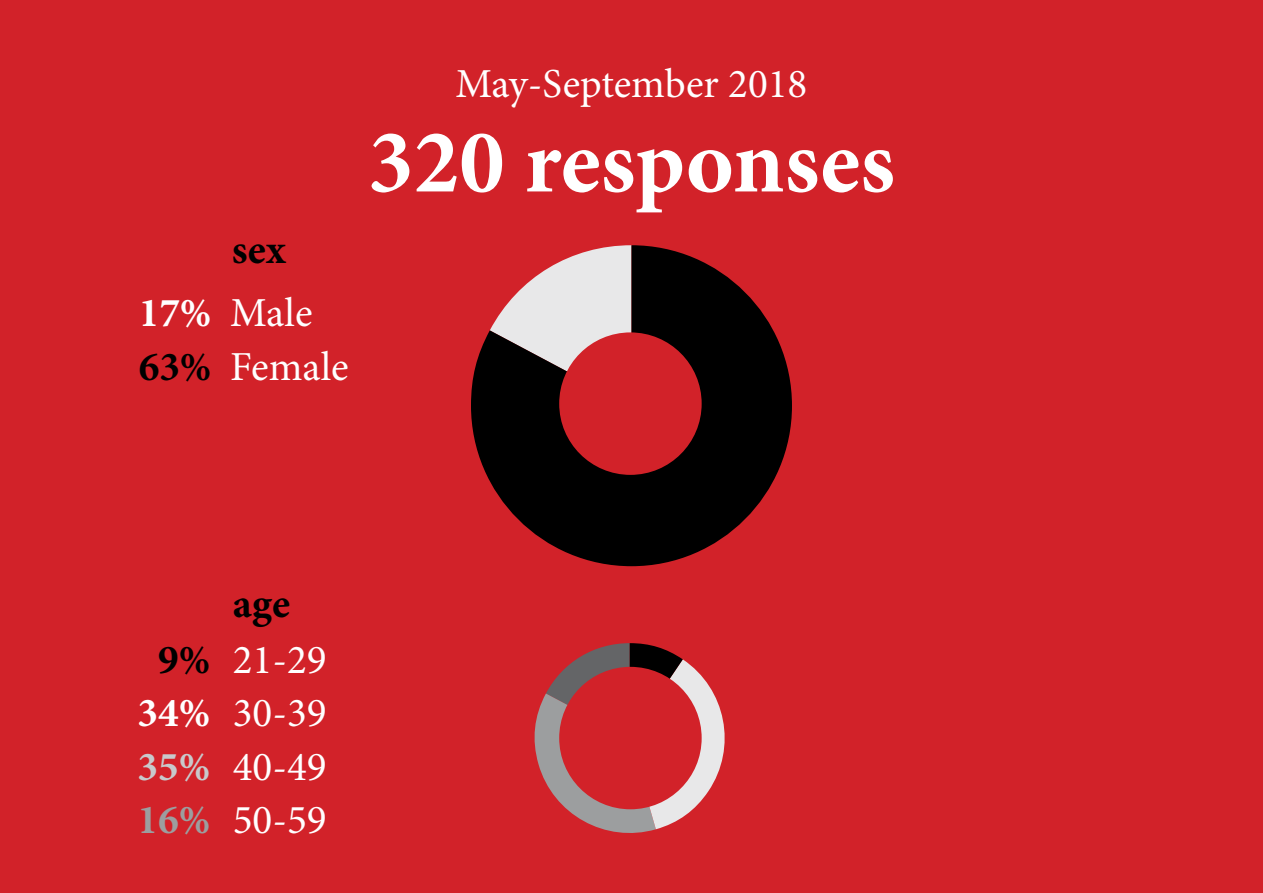
<style>
.page{position:relative;width:1263px;height:893px;background:#d22229}
.page>*{position:absolute;margin:0;border:0;box-sizing:border-box;transform-origin:0 0}
.t1{font:700 91.2px "Minion Pro";color:#fff}
.t2{font:41.25px/53.2px "Minion Pro";color:#fff}
.t3{font:700 41.25px "Minion Pro";color:#000}
.t4{font:700 41.25px "Minion Pro";color:#fff}
.t5{font:700 41.25px "Minion Pro";color:#c8c9cb}
.t6{font:700 41.25px "Minion Pro";color:#9c9e9f}
.s1{font-weight:700}
.s2{font-weight:700;color:#000}
</style>
<div class="page">
<svg style="left:471px;top:245px;width:321px;height:321px;fill:#000"></svg>
<div style="left:559px;top:332px;width:143px;height:143px;background:#d22229;border-radius:50%"></div>
<svg style="left:534px;top:643px;width:191px;height:190px"></svg>
<div style="left:559px;top:667px;width:143px;height:142px;background:#d22229;border-radius:50%"></div>
<p class="t3" style="left:232px;top:221px;width:55px">sex</p>
<p class="t2" style="left:139px;top:287px;width:211px"><span class="s1">17%</span> Male<br><span class="s2">63%</span> Female</p>
<p class="t2" style="left:456px;top:57px;width:353px">May-September 2018</p>
<h1 class="t1" style="left:368px;top:98px;width:528px">320 responses</h1>
<p class="t3" style="left:158px;top:631px;width:54px">9%</p>
<p class="t4" style="left:137px;top:684px;width:74px">34%</p>
<p class="t5" style="left:137px;top:737px;width:74px">35%</p>
<p class="t6" style="left:137px;top:791px;width:74px">16%</p>
<p class="t3" style="left:233px;top:574px;width:59px">age</p>
<p class="t2" style="left:233px;top:634px;width:95px;text-align:justify">21-29<br>30-39<br>40-49<br>50-59</p>
</div>
